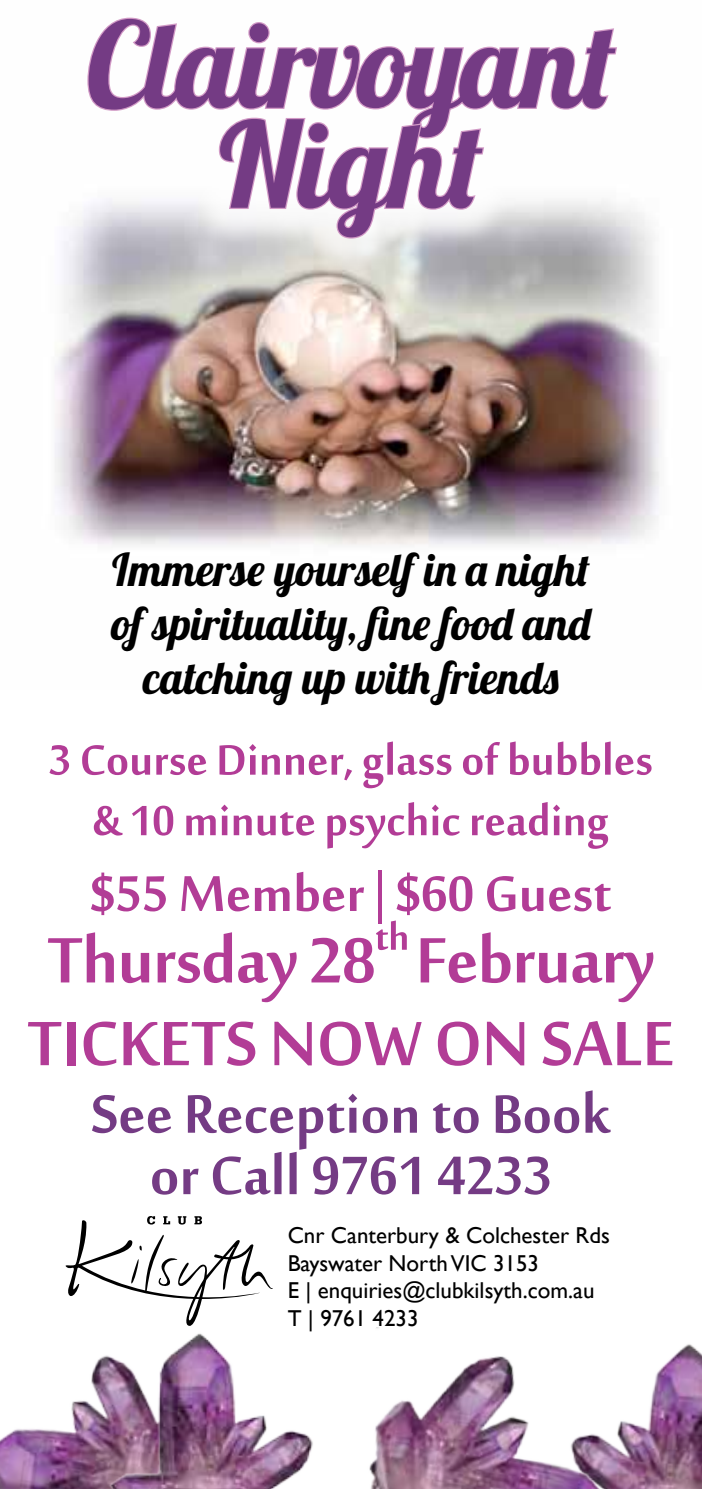
<style>
.page{position:relative;width:702px;height:1489px;background:#fff}
.page>*{position:absolute;margin:0;border:0;box-sizing:border-box;transform-origin:0 0}
.t1{font:118.25px/100px "Lobster 1.4";color:#743b84;text-align:center}
.t2{font:98.25px "Mool Boran";letter-spacing:-.01em;color:#b23c96}
.t3{font:95.75px "Mool Boran";color:#b23c96}
.t4{font:83px/61.5px "Mool Boran";color:#743b84;text-align:center}
.t5{font:76.75px "Mool Boran";color:#b23c96}
.t6{font:65px/60.5px "Mool Boran";color:#b23c96;text-align:center}
.t7{font:45px/54px "Lobster 1.4";color:#000;text-align:center}
.t8{font:23px/27.5px "Gill Sans";color:#000}
</style>
<div class="page">
<img style="left:55px;top:279px;width:605px;height:267px">
<img style="left:0;top:1356px;width:103px;height:132px">
<img style="left:651px;top:1344px;width:51px;height:144px">
<img style="left:369px;top:1327px;width:282px;height:161px">
<img style="left:103px;top:1325px;width:210px;height:163px">
<div style="left:46px;top:0;width:611px;height:279px;background:#fff;opacity:.75"></div>
<svg style="left:86px;top:16px;width:532px;height:224px"></svg>
<svg style="left:66px;top:1216px;width:207px;height:109px"></svg>
<h1 class="t1" style="left:86px;top:13px;width:530px">Clairvoyant<br>Night</h1>
<h3 class="t7" style="left:111px;top:541px;width:480px">Immerse yourself in a night of spirituality, fine food and catching up with friends</h3>
<h3 class="t6" style="left:49px;top:722px;width:605px">3 Course Dinner, glass of bubbles &amp; 10 minute psychic reading</h3>
<h3 class="t5" style="left:90px;top:839px;width:522px">$55 Member | $60 Guest</h3>
<h2 class="t2" style="left:47px;top:891px;width:609px">Thursday 28<sup>th</sup> February</h2>
<h3 class="t3" style="left:27px;top:976px;width:648px">TICKETS NOW ON SALE</h3>
<h3 class="t4" style="left:91px;top:1073px;width:521px">See Reception to Book or Call 9761 4233</h3>
<p class="t8" style="left:288px;top:1221px;width:324px">Cnr Canterbury &amp; Colchester Rds<br>Bayswater North VIC 3153<br>E | enquiries@clubkilsyth.com.au<br>T | 9761 4233</p>
</div>
